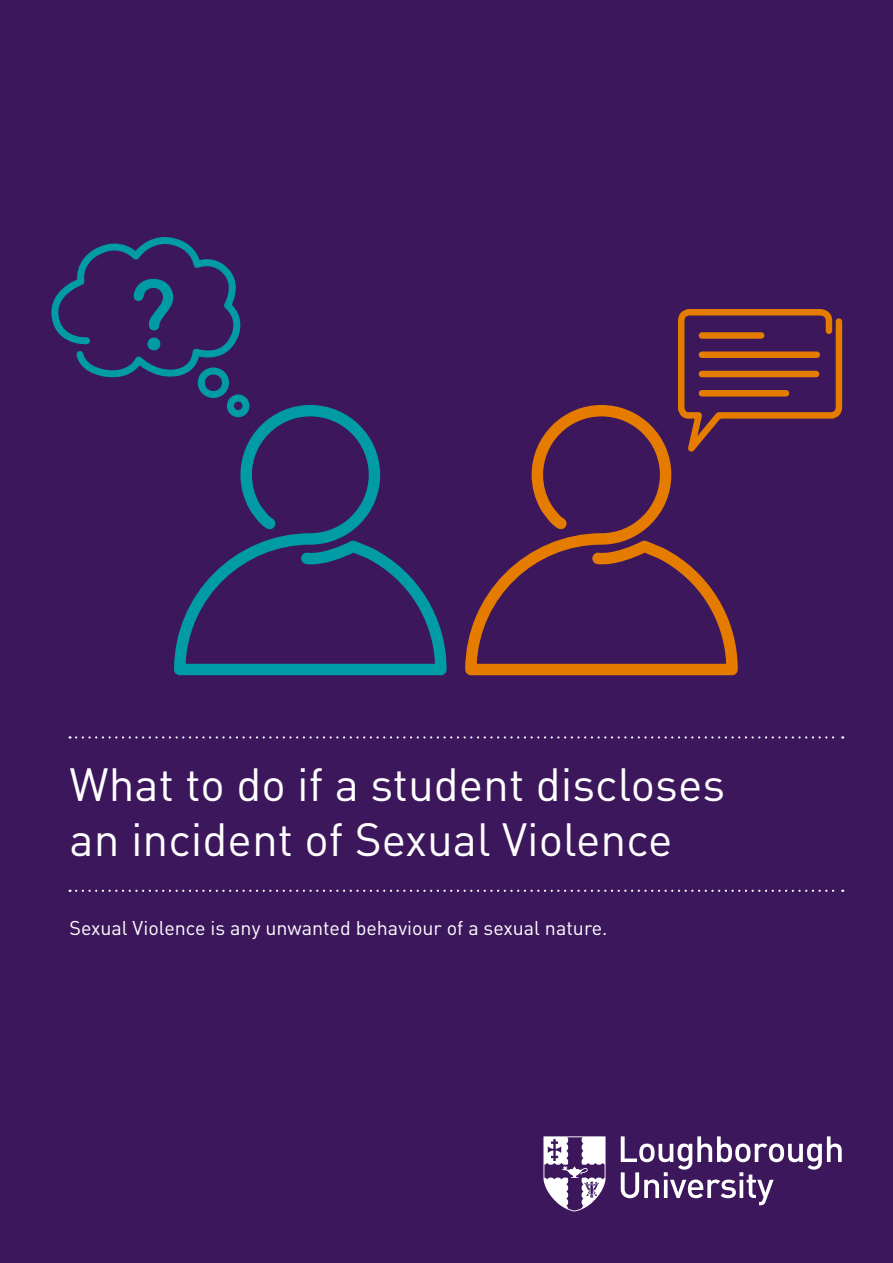
<style>
.page{position:relative;width:893px;height:1263px;background:#3c175c}
.page>*{position:absolute;margin:0;border:0;box-sizing:border-box;transform-origin:0 0}
.t1{font:500 99.3px "DIN Round OT";color:#009ba4}
.t2{font:46.05px/55.2px "DINOT";color:#fff}
.t3{font:19.65px "DINOT";color:#fff}
</style>
<div class="page">
<svg style="left:543px;top:1136px;width:62px;height:75px"></svg>
<svg style="left:621px;top:1136px;width:221px;height:69px"></svg>
<svg style="left:174px;top:405px;width:273px;height:270px"></svg>
<svg style="left:465px;top:405px;width:273px;height:270px"></svg>
<svg style="left:51px;top:237px;width:202px;height:184px"></svg>
<svg style="left:675px;top:309px;width:168px;height:164px"></svg>
<svg style="left:70px;top:736px;width:773px;height:2px"></svg>
<svg style="left:70px;top:890px;width:773px;height:2px"></svg>
<h1 class="t1" style="left:127px;top:251px;width:52px">?</h1>
<p class="t2" style="left:70px;top:756px;width:657px">What to do if a student discloses an incident of Sexual Violence</p>
<p class="t3" style="left:70px;top:916px;width:539px">Sexual Violence is any unwanted behaviour of a sexual nature.</p>
</div>
